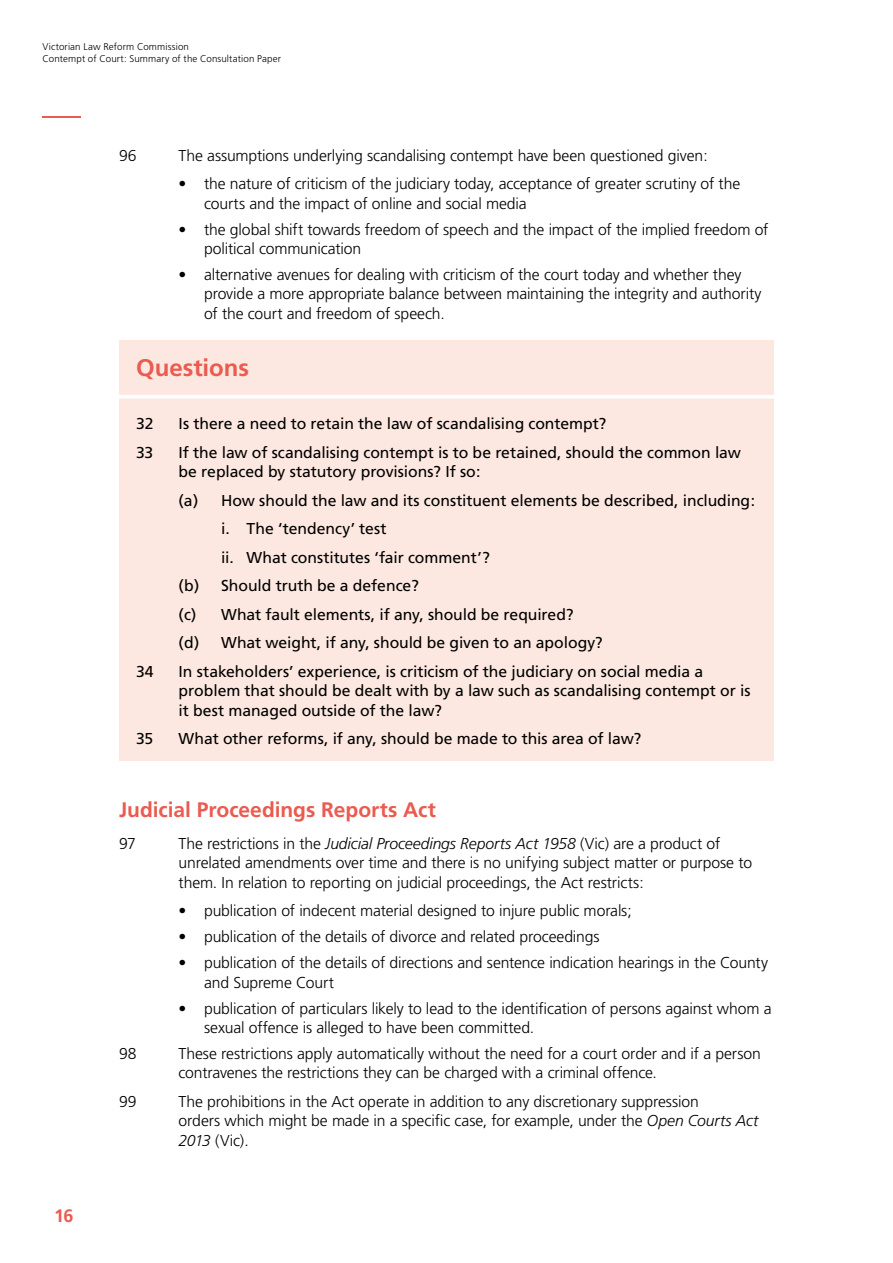
<style>
.page{position:relative;width:893px;height:1263px;background:#fff}
.page>*{position:absolute;margin:0;border:0;box-sizing:border-box;transform-origin:0 0}
.t1{font:700 24px "Frutiger";color:#ea5b50}
.t2{font:700 21px "Frutiger";color:#ea5b50}
.t3{font:700 18px "Frutiger";color:#ea5b50}
.t4{font:300 15.75px/19.5px "Frutiger";letter-spacing:-.01em;color:#000}
.t5{font:15.75px/19.5px "Frutiger";letter-spacing:-.005em;color:#000}
.t6{font:300 9.75px/12px "Frutiger";letter-spacing:.015em;color:#000}
.s1{font-style:italic}
</style>
<div class="page">
<hr style="left:43px;top:116px;width:38px;height:2px;background:#ea5b50">
<div style="left:119px;top:341px;width:655px;height:420px;background:#fce8e0"></div>
<svg style="left:119px;top:395px;width:655px;height:4px;background:#fefcfb"></svg>
<p class="t6" style="left:43px;top:41px;width:240px">Victorian Law Reform Commission<br>Contempt of Court: Summary of the Consultation Paper</p>
<p class="t4" style="left:119px;top:146px;width:19px">96</p>
<p class="t4" style="left:179px;top:146px;width:531px">The assumptions underlying scandalising contempt have been questioned given:</p>
<p class="t4" style="left:204px;top:174px;width:538px;text-indent:-26px">• the nature of criticism of the judiciary today, acceptance of greater scrutiny of the courts and the impact of online and social media</p>
<p class="t4" style="left:204px;top:220px;width:566px;text-indent:-26px">• the global shift towards freedom of speech and the impact of the implied freedom of political communication</p>
<p class="t4" style="left:204px;top:265px;width:559px;text-indent:-26px">• alternative avenues for dealing with criticism of the court today and whether they provide a more appropriate balance between maintaining the integrity and authority of the court and freedom of speech.</p>
<h1 class="t1" style="left:136px;top:353px;width:114px">Questions</h1>
<p class="t5" style="left:136px;top:414px;width:19px">32</p>
<p class="t5" style="left:179px;top:414px;width:429px">Is there a need to retain the law of scandalising contempt?</p>
<p class="t5" style="left:136px;top:443px;width:19px">33</p>
<p class="t5" style="left:179px;top:443px;width:564px">If the law of scandalising contempt is to be retained, should the common law be replaced by statutory provisions? If so:</p>
<p class="t5" style="left:179px;top:491px;width:578px">(a) How should the law and its constituent elements be described, including:</p>
<p class="t5" style="left:221px;top:519px;width:167px">i. The ‘tendency’ test</p>
<p class="t5" style="left:221px;top:548px;width:270px">ii. What constitutes ‘fair comment’?</p>
<p class="t5" style="left:179px;top:576px;width:242px">(b) Should truth be a defence?</p>
<p class="t5" style="left:179px;top:605px;width:397px">(c) What fault elements, if any, should be required?</p>
<p class="t5" style="left:179px;top:633px;width:426px">(d) What weight, if any, should be given to an apology?</p>
<p class="t5" style="left:136px;top:662px;width:19px">34</p>
<p class="t5" style="left:179px;top:662px;width:574px">In stakeholders’ experience, is criticism of the judiciary on social media a problem that should be dealt with by a law such as scandalising contempt or is it best managed outside of the law?</p>
<p class="t5" style="left:136px;top:729px;width:19px">35</p>
<p class="t5" style="left:179px;top:729px;width:464px">What other reforms, if any, should be made to this area of law?</p>
<p class="t3" style="left:54px;top:1205px;width:21px">16</p>
<h2 class="t2" style="left:119px;top:797px;width:318px">Judicial Proceedings Reports Act</h2>
<p class="t4" style="left:119px;top:834px;width:19px">97</p>
<p class="t4" style="left:179px;top:834px;width:575px">The restrictions in the <span class="s1">Judicial Proceedings Reports Act 1958</span> (Vic) are a product of unrelated amendments over time and there is no unifying subject matter or purpose to them. In relation to reporting on judicial proceedings, the Act restricts:</p>
<p class="t4" style="left:179px;top:901px;width:455px">• publication of indecent material designed to injure public morals;</p>
<p class="t4" style="left:179px;top:927px;width:422px">• publication of the details of divorce and related proceedings</p>
<p class="t4" style="left:204px;top:953px;width:565px;text-indent:-26px">• publication of the details of directions and sentence indication hearings in the County and Supreme Court</p>
<p class="t4" style="left:204px;top:998px;width:569px;text-indent:-26px">• publication of particulars likely to lead to the identification of persons against whom a sexual offence is alleged to have been committed.</p>
<p class="t4" style="left:119px;top:1044px;width:19px">98</p>
<p class="t4" style="left:179px;top:1044px;width:584px">These restrictions apply automatically without the need for a court order and if a person contravenes the restrictions they can be charged with a criminal offence.</p>
<p class="t4" style="left:119px;top:1092px;width:19px">99</p>
<p class="t4" style="left:179px;top:1092px;width:581px">The prohibitions in the Act operate in addition to any discretionary suppression<br>orders which might be made in a specific case, for example, under the <span class="s1">Open Courts Act<br>2013</span> (Vic).</p>
</div>
